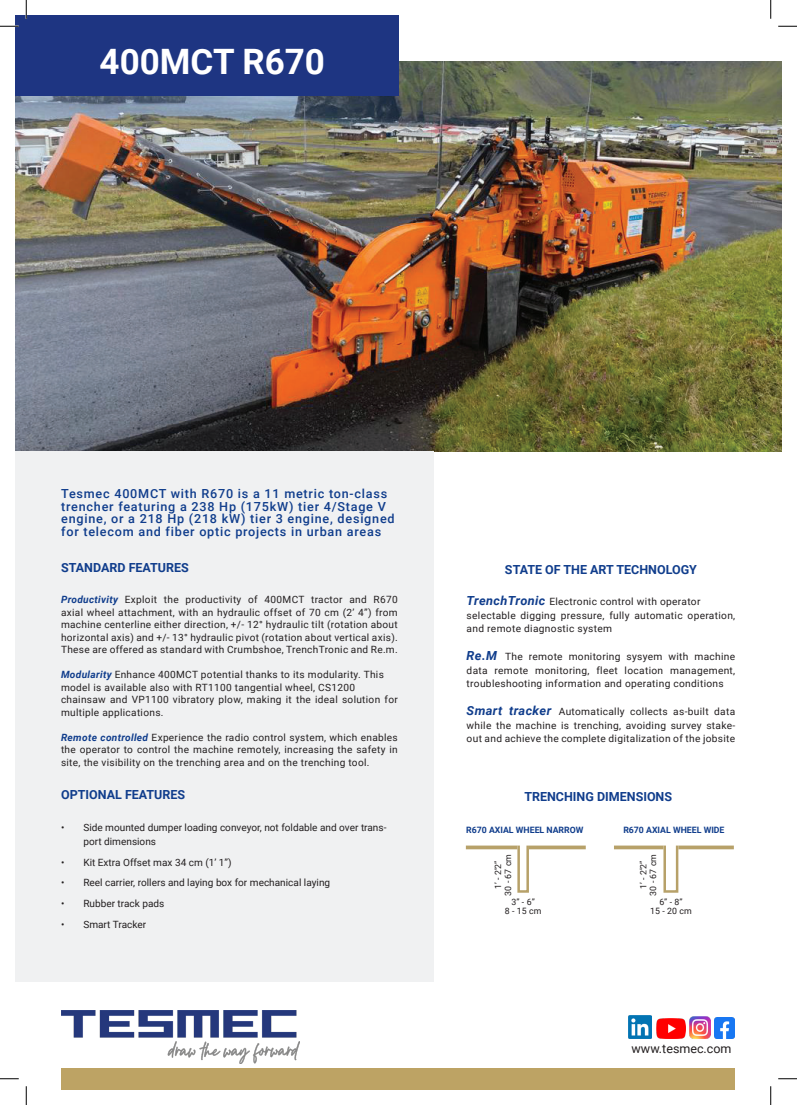
<style>
.page{position:relative;width:797px;height:1105px;background:#fff}
.page>*{position:absolute;margin:0;border:0;box-sizing:border-box;transform-origin:0 0}
.t1{font:700 35px "Roboto";color:#fff}
.t2{font:500 12.5px/12.5px "Roboto";letter-spacing:.06em;color:#103d8c}
.t3{font:700 12.5px "Roboto";color:#103d8c}
.t4{font:12.5px "Roboto";color:#231f20}
.t5{font:10px/12.5px "Roboto";letter-spacing:.03em;color:#231f20;text-align:justify}
.t6{font:10px/13.8px "Roboto";color:#231f20}
.t7{font:8.75px/8.6px "Roboto";color:#231f20;text-align:center}
.t8{font:700 8.75px "Roboto";color:#103d8c}
.s1{font-weight:700;font-style:italic;color:#103d8c}
.s2{font-weight:700;font-style:italic;font-size:12.5px;color:#103d8c}
</style>
<div class="page">
<img style="left:16px;top:62px;width:765px;height:389px">
<div style="left:16px;top:451px;width:418px;height:531px;background:#f0f1f2"></div>
<div style="left:62px;top:1068px;width:673px;height:21px;background:#bda364"></div>
<div style="left:16px;top:16px;width:382px;height:80px;background:#1e3582"></div>
<img style="left:62px;top:1010px;width:237px;height:53px">
<img style="left:656px;top:1018px;width:29px;height:20px">
<img style="left:689px;top:1016px;width:21px;height:23px">
<img style="left:714px;top:1017px;width:20px;height:22px">
<img style="left:629px;top:1016px;width:22px;height:22px">
<div style="left:517px;top:844px;width:12px;height:49px;border:2px solid #b7a169"></div>
<svg style="left:466px;top:845px;width:51px;height:4px"></svg>
<svg style="left:529px;top:845px;width:56px;height:4px"></svg>
<div style="left:663px;top:844px;width:15px;height:49px;border:2px solid #b7a169"></div>
<svg style="left:614px;top:845px;width:49px;height:4px"></svg>
<svg style="left:678px;top:845px;width:56px;height:4px"></svg>
<svg style="left:0;top:25px;width:19px;height:2px"></svg>
<svg style="left:778px;top:25px;width:19px;height:2px"></svg>
<svg style="left:0;top:1078px;width:19px;height:1px"></svg>
<svg style="left:778px;top:1078px;width:19px;height:1px"></svg>
<svg style="left:25px;top:0;width:2px;height:19px"></svg>
<svg style="left:25px;top:1086px;width:2px;height:19px"></svg>
<svg style="left:770px;top:0;width:1px;height:19px"></svg>
<svg style="left:770px;top:1086px;width:1px;height:19px"></svg>
<h1 class="t1" style="left:100px;top:37px;width:227px">400MCT R670</h1>
<p class="t2" style="left:61px;top:487px;width:335px">Tesmec 400MCT with R670 is a 11 metric ton-class trencher featuring a 238 Hp (175kW) tier 4/Stage V engine, or a 218 Hp (218 kW) tier 3 engine, designed for telecom and fiber optic projects in urban areas</p>
<p class="t3" style="left:61px;top:559px;width:129px">STANDARD FEATURES</p>
<p class="t3" style="left:505px;top:561px;width:193px">STATE OF THE ART TECHNOLOGY</p>
<p class="t5" style="left:61px;top:593px;width:338px"><span class="s1">Productivity</span> Exploit the productivity of 400MCT tractor and R670 axial wheel attachment, with an hydraulic offset of 70 cm (2’ 4”) from machine centerline either direction, +/- 12° hydraulic tilt (rotation about horizontal axis) and +/- 13° hydraulic pivot (rotation about vertical axis).<br>These are offered as standard with Crumbshoe, TrenchTronic and Re.m.</p>
<p class="t5" style="left:61px;top:668px;width:338px;text-align:left"><span class="s1">Modularity</span> Enhance 400MCT potential thanks to its modularity. This model is available also with RT1100 tangential wheel, CS1200 chainsaw and VP1100 vibratory plow, making it the ideal solution for multiple applications.</p>
<p class="t5" style="left:61px;top:730px;width:338px"><span class="s1">Remote controlled</span> Experience the radio control system, which enables the operator to control the machine remotely, increasing the safety in site, the visibility on the trenching area and on the trenching tool.</p>
<p class="t3" style="left:61px;top:786px;width:126px">OPTIONAL FEATURES</p>
<p class="t6" style="left:83px;top:820px;width:304px;text-indent:-22px">• Side mounted dumper loading conveyor, not foldable and over trans&shy;port dimensions</p>
<p class="t6" style="left:61px;top:855px;width:172px">• Kit Extra Offset max 34 cm (1’ 1”)</p>
<p class="t6" style="left:61px;top:876px;width:270px">• Reel carrier, rollers and laying box for mechanical laying</p>
<p class="t6" style="left:61px;top:896px;width:105px">• Rubber track pads</p>
<p class="t6" style="left:61px;top:917px;width:86px">• Smart Tracker</p>
<p class="t5" style="left:466px;top:594px;width:270px;line-height:13.8px;text-align:left"><span class="s2">TrenchTronic</span> Electronic control with operator selectable digging pressure, fully automatic operation, and remote diagnostic system</p>
<p class="t5" style="left:466px;top:649px;width:270px;line-height:13.8px"><span class="s2">Re.M</span> The remote monitoring sysyem with machine data remote monitoring, fleet location management, troubleshooting information and operating conditions</p>
<p class="t5" style="left:466px;top:704px;width:270px;line-height:13.8px"><span class="s2">Smart tracker</span> Automatically collects as-built data while the machine is trenching, avoiding survey stake&shy;out and achieve the complete digitalization of the jobsite</p>
<p class="t3" style="left:524px;top:787px;width:149px">TRENCHING DIMENSIONS</p>
<p class="t8" style="left:466px;top:823px;width:119px">R670 AXIAL WHEEL NARROW</p>
<p class="t8" style="left:623px;top:823px;width:103px">R670 AXIAL WHEEL WIDE</p>
<p class="t7" style="left:493px;top:895px;width:43px;line-height:9.8px;rotate:-90deg">1’ - 2’2”<br>30 - 67 cm</p>
<p class="t7" style="left:505px;top:897px;width:38px">3” - 6”<br>8 - 15 cm</p>
<p class="t7" style="left:638px;top:895px;width:43px;line-height:9.8px;rotate:-90deg">1’ - 2’2”<br>30 - 67 cm</p>
<p class="t7" style="left:650px;top:897px;width:43px">6” - 8”<br>15 - 20 cm</p>
<p class="t4" style="left:631px;top:1039px;width:101px">www.tesmec.com</p>
</div>
